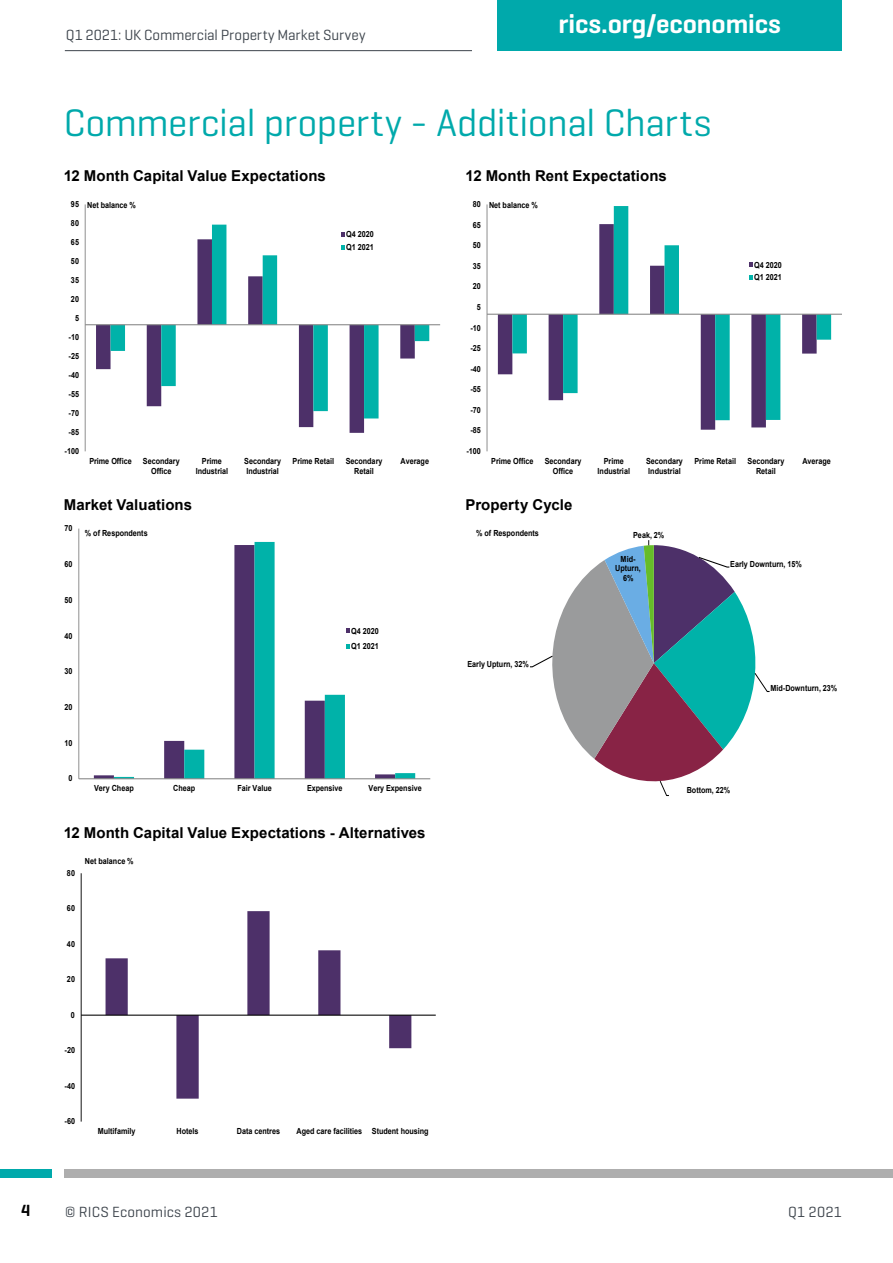
<style>
.page{position:relative;width:893px;height:1263px;background:#fff}
.page>*{position:absolute;margin:0;border:0;box-sizing:border-box;transform-origin:0 0}
.t1{font:39px "Geogrotesque";letter-spacing:-.01em;color:#00a9ab}
.t2{font:600 27px "Geogrotesque";letter-spacing:-.005em;color:#fff}
.t3{font:600 16.5px "Geogrotesque";color:#000}
.t4{font:700 15px "Arial";letter-spacing:.005em;color:#000}
.t5{font:15px "Geogrotesque";letter-spacing:.005em;color:#3d444c}
.t6{font:700 8.4px/9.6px "Arial";color:#000;text-align:center;scale:.86 1}
</style>
<div class="page">
<div style="left:497px;top:0;width:345px;height:51px;background:#00a9ab"></div>
<hr style="left:65px;top:50px;width:407px;height:1px;background:#3d444c">
<div style="left:0;top:1169px;width:51px;height:9px;background:#00a9ab"></div>
<div style="left:64px;top:1169px;width:829px;height:9px;background:#aeaeae"></div>
<svg style="left:96px;top:325px;width:283px;height:108px"></svg>
<svg style="left:111px;top:225px;width:318px;height:193px"></svg>
<hr style="left:85px;top:204px;width:1px;height:247px;background:#868686">
<hr style="left:85px;top:324px;width:355px;height:1px;background:#868686">
<svg style="left:341px;top:232px;width:4px;height:5px"></svg>
<svg style="left:341px;top:245px;width:4px;height:4px"></svg>
<svg style="left:114px;top:542px;width:301px;height:236px"></svg>
<hr style="left:79px;top:529px;width:1px;height:250px;background:#868686">
<hr style="left:79px;top:778px;width:351px;height:1px;background:#868686">
<svg style="left:346px;top:629px;width:4px;height:4px"></svg>
<svg style="left:346px;top:644px;width:4px;height:4px"></svg>
<svg style="left:498px;top:313px;width:268px;height:117px"></svg>
<svg style="left:512px;top:206px;width:319px;height:214px"></svg>
<hr style="left:487px;top:204px;width:1px;height:247px;background:#868686">
<hr style="left:487px;top:314px;width:355px;height:1px;background:#868686">
<svg style="left:749px;top:263px;width:4px;height:4px"></svg>
<svg style="left:749px;top:276px;width:4px;height:4px"></svg>
<svg style="left:530px;top:540px;width:240px;height:256px"></svg>
<svg style="left:106px;top:911px;width:305px;height:188px"></svg>
<hr style="left:81px;top:873px;width:1px;height:248px;background:#000">
<hr style="left:81px;top:1015px;width:355px;height:1px;background:#000">
<h3 class="t3" style="left:21px;top:1200px;width:11px">4</h3>
<h3 class="t5" style="left:66px;top:25px;width:301px">Q1 2021: UK Commercial Property Market Survey</h3>
<h2 class="t2" style="left:559px;top:7px;width:224px">rics.org/economics</h2>
<h1 class="t1" style="left:64px;top:98px;width:649px">Commercial property - Additional Charts</h1>
<h3 class="t4" style="left:64px;top:165px;width:264px">12 Month Capital Value Expectations</h3>
<p class="t6" style="left:71px;top:199px;width:11px">95</p>
<p class="t6" style="left:71px;top:218px;width:11px">80</p>
<p class="t6" style="left:71px;top:237px;width:11px">65</p>
<p class="t6" style="left:71px;top:256px;width:11px">50</p>
<p class="t6" style="left:71px;top:275px;width:11px">35</p>
<p class="t6" style="left:71px;top:294px;width:11px">20</p>
<p class="t6" style="left:75px;top:313px;width:6px">5</p>
<p class="t6" style="left:69px;top:332px;width:14px">-10</p>
<p class="t6" style="left:69px;top:351px;width:14px">-25</p>
<p class="t6" style="left:69px;top:370px;width:14px">-40</p>
<p class="t6" style="left:69px;top:389px;width:14px">-55</p>
<p class="t6" style="left:69px;top:408px;width:14px">-70</p>
<p class="t6" style="left:69px;top:427px;width:14px">-85</p>
<p class="t6" style="left:65px;top:446px;width:18px">-100</p>
<p class="t6" style="left:87px;top:200px;width:58px">Net balance %</p>
<p class="t6" style="left:346px;top:228px;width:34px;line-height:12.9px;text-align:left">Q4 2020<br>Q1 2021</p>
<p class="t6" style="left:89px;top:456px;width:51px">Prime Office</p>
<p class="t6" style="left:143px;top:456px;width:44px">Secondary<br>Office</p>
<p class="t6" style="left:196px;top:456px;width:39px">Prime<br>Industrial</p>
<p class="t6" style="left:244px;top:456px;width:44px;text-align:left">Secondary<br>Industrial</p>
<p class="t6" style="left:293px;top:456px;width:50px">Prime Retail</p>
<p class="t6" style="left:346px;top:456px;width:44px">Secondary<br>Retail</p>
<p class="t6" style="left:401px;top:456px;width:35px">Average</p>
<h3 class="t4" style="left:64px;top:494px;width:130px">Market Valuations</h3>
<p class="t6" style="left:65px;top:524px;width:11px">70</p>
<p class="t6" style="left:65px;top:559px;width:11px">60</p>
<p class="t6" style="left:65px;top:595px;width:11px">50</p>
<p class="t6" style="left:65px;top:631px;width:11px">40</p>
<p class="t6" style="left:65px;top:667px;width:11px">30</p>
<p class="t6" style="left:65px;top:702px;width:11px">20</p>
<p class="t6" style="left:65px;top:738px;width:11px">10</p>
<p class="t6" style="left:69px;top:774px;width:6px">0</p>
<p class="t6" style="left:85px;top:529px;width:74px">% of Respondents</p>
<p class="t6" style="left:351px;top:623px;width:34px;line-height:15.3px;text-align:left">Q4 2020<br>Q1 2021</p>
<p class="t6" style="left:94px;top:784px;width:48px">Very Cheap</p>
<p class="t6" style="left:173px;top:784px;width:27px">Cheap</p>
<p class="t6" style="left:237px;top:784px;width:42px">Fair Value</p>
<p class="t6" style="left:307px;top:784px;width:43px">Expensive</p>
<p class="t6" style="left:369px;top:784px;width:63px">Very Expensive</p>
<h3 class="t4" style="left:64px;top:822px;width:363px">12 Month Capital Value Expectations - Alternatives</h3>
<p class="t6" style="left:67px;top:868px;width:11px">80</p>
<p class="t6" style="left:85px;top:856px;width:58px">Net balance %</p>
<p class="t6" style="left:67px;top:904px;width:11px">60</p>
<p class="t6" style="left:67px;top:939px;width:11px">40</p>
<p class="t6" style="left:67px;top:975px;width:11px">20</p>
<p class="t6" style="left:71px;top:1010px;width:6px">0</p>
<p class="t6" style="left:65px;top:1046px;width:14px">-20</p>
<p class="t6" style="left:65px;top:1081px;width:14px">-40</p>
<p class="t6" style="left:65px;top:1116px;width:14px">-60</p>
<p class="t6" style="left:98px;top:1126px;width:45px">Multifamily</p>
<p class="t6" style="left:177px;top:1126px;width:27px">Hotels</p>
<p class="t6" style="left:237px;top:1126px;width:52px">Data centres</p>
<p class="t6" style="left:297px;top:1126px;width:155px">Aged care facilities Student housing</p>
<h3 class="t4" style="left:466px;top:165px;width:203px">12 Month Rent Expectations</h3>
<p class="t6" style="left:473px;top:199px;width:11px">80</p>
<p class="t6" style="left:473px;top:220px;width:11px">65</p>
<p class="t6" style="left:473px;top:241px;width:11px">50</p>
<p class="t6" style="left:473px;top:261px;width:11px">35</p>
<p class="t6" style="left:473px;top:282px;width:11px">20</p>
<p class="t6" style="left:477px;top:302px;width:6px">5</p>
<p class="t6" style="left:470px;top:323px;width:14px">-10</p>
<p class="t6" style="left:470px;top:343px;width:14px">-25</p>
<p class="t6" style="left:470px;top:364px;width:14px">-40</p>
<p class="t6" style="left:470px;top:385px;width:14px">-55</p>
<p class="t6" style="left:470px;top:405px;width:14px">-70</p>
<p class="t6" style="left:470px;top:426px;width:14px">-85</p>
<p class="t6" style="left:466px;top:446px;width:18px">-100</p>
<p class="t6" style="left:489px;top:200px;width:58px">Net balance %</p>
<p class="t6" style="left:754px;top:258px;width:34px;line-height:12.9px;text-align:left">Q4 2020<br>Q1 2021</p>
<p class="t6" style="left:491px;top:456px;width:51px">Prime Office</p>
<p class="t6" style="left:545px;top:456px;width:44px">Secondary<br>Office</p>
<p class="t6" style="left:598px;top:456px;width:39px">Prime<br>Industrial</p>
<p class="t6" style="left:646px;top:456px;width:44px;text-align:left">Secondary<br>Industrial</p>
<p class="t6" style="left:694px;top:456px;width:50px">Prime Retail</p>
<p class="t6" style="left:747px;top:456px;width:44px">Secondary<br>Retail</p>
<p class="t6" style="left:802px;top:456px;width:35px">Average</p>
<h3 class="t4" style="left:466px;top:494px;width:108px">Property Cycle</h3>
<p class="t6" style="left:476px;top:528px;width:74px">% of Respondents</p>
<p class="t6" style="left:633px;top:531px;width:38px">Peak, 2%</p>
<p class="t6" style="left:467px;top:659px;width:73px">Early Upturn, 32%</p>
<p class="t6" style="left:615px;top:554px;width:31px">Mid-<br>Upturn,<br>6%</p>
<p class="t6" style="left:730px;top:559px;width:85px">Early Downturn, 15%</p>
<p class="t6" style="left:770px;top:684px;width:79px">Mid-Downturn, 23%</p>
<p class="t6" style="left:687px;top:785px;width:52px">Bottom, 22%</p>
<h3 class="t5" style="left:65px;top:1202px;width:154px">© RICS Economics 2021</h3>
<h3 class="t5" style="left:788px;top:1202px;width:55px">Q1 2021</h3>
</div>
